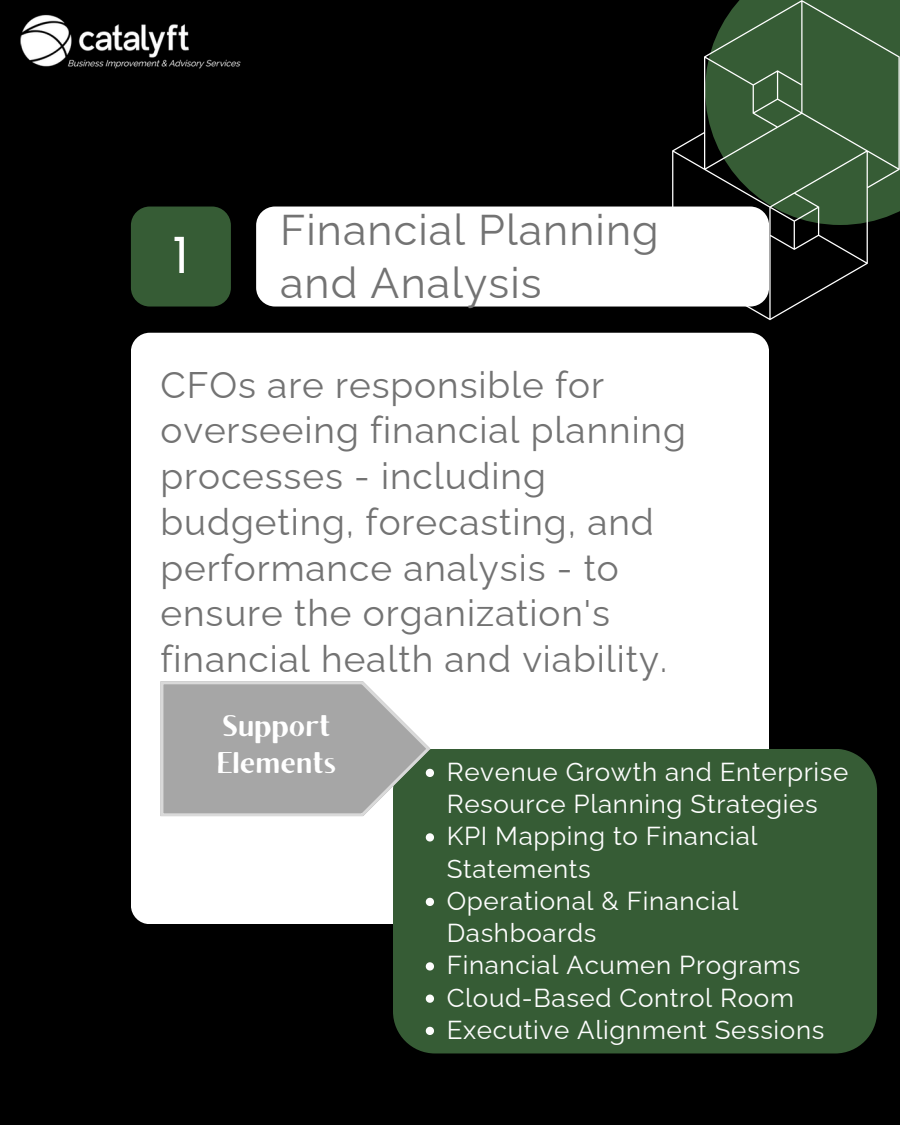
<style>
.page{position:relative;width:900px;height:1125px;background:#000}
.page>*{position:absolute;margin:0;border:0;box-sizing:border-box;transform-origin:0 0}
.t1{font:50px "Poppins";color:#fff}
.t2{font:43px/53.2px "Raleway";letter-spacing:.025em;color:#737373}
.t3{font:37px/45.8px "Raleway";letter-spacing:.025em;color:#737373}
.t4{font:30px/36.8px "Brixton Sans TC";letter-spacing:.025em;color:#fff}
.t5{font:26px/32.2px "Raleway";letter-spacing:.025em;color:#fdfdfd}
</style>
<div class="page">
<div style="left:131px;top:333px;width:637px;height:591px;background:#fff;border-radius:19px"></div>
<div style="left:256px;top:207px;width:513px;height:100px;background:#fff;border-radius:19px"></div>
<div style="left:131px;top:207px;width:100px;height:100px;background:#365c35;border-radius:19px"></div>
<div style="left:393px;top:749px;width:484px;height:304px;background:#365c35;border-radius:42px"></div>
<img style="left:20px;top:14px;width:221px;height:55px">
<svg style="left:672px;top:0;width:228px;height:320px;fill:#365c35"></svg>
<svg style="left:160px;top:681px;width:274px;height:135px;background:#aaacaa"></svg>
<svg style="left:426px;top:833px;width:8px;height:9px"></svg>
<svg style="left:426px;top:898px;width:8px;height:8px"></svg>
<svg style="left:426px;top:962px;width:8px;height:9px"></svg>
<svg style="left:426px;top:995px;width:8px;height:8px"></svg>
<svg style="left:426px;top:1027px;width:8px;height:8px"></svg>
<h2 class="t1" style="left:173px;top:221px;width:17px">1</h2>
<h1 class="t2" style="left:280px;top:203px;width:380px">Financial Planning and Analysis</h1>
<p class="t3" style="left:160px;top:362px;width:527px">CFOs are responsible for overseeing financial planning processes - including budgeting, forecasting, and performance analysis - to ensure the organization's financial health and viability.</p>
<p class="t4" style="left:217px;top:711px;width:120px">Support<br>Elements</p>
<h3 class="t5" style="left:447px;top:756px;width:403px">Revenue Growth and Enterprise<br>Resource Planning Strategies</h3>
<p class="t5" style="left:447px;top:820px;width:312px">KPI Mapping to Financial<br>Statements</p>
<p class="t5" style="left:447px;top:885px;width:293px">Operational &amp; Financial<br>Dashboards</p>
<p class="t5" style="left:447px;top:949px;width:355px">Financial Acumen Programs</p>
<p class="t5" style="left:447px;top:981px;width:349px">Cloud-Based Control Room</p>
<p class="t5" style="left:447px;top:1014px;width:379px">Executive Alignment Sessions</p>
</div>
